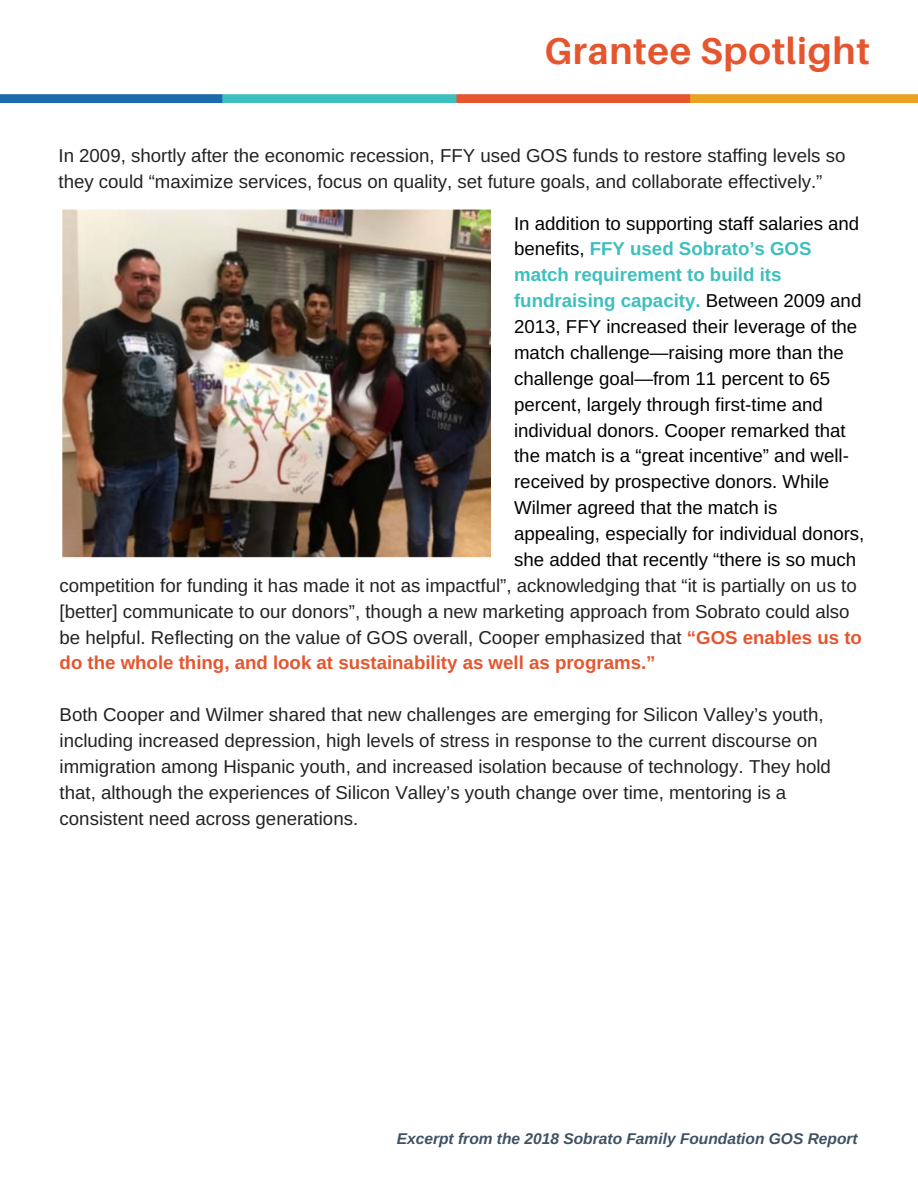
<style>
.page{position:relative;width:918px;height:1188px;background:#fff}
.page>*{position:absolute;margin:0;border:0;box-sizing:border-box;transform-origin:0 0}
.t1{font:700 37.35px "Aileron";letter-spacing:.02em;color:#e5552e}
.t2{font:18.75px/25.8px "Arimo";color:#222}
.t3{font:18.75px/25.8px "Arimo";color:#000}
.t4{font:italic 700 15.6px "Arimo";color:#3f5163}
.s1{font-weight:700;color:#3cbfbe}
.s2{font-weight:700;color:#e5552e}
</style>
<div class="page">
<img style="left:0;top:94px;width:918px;height:8px">
<img style="left:62px;top:209px;width:428px;height:349px">
<h1 class="t1" style="left:544px;top:27px;width:327px">Grantee Spotlight</h1>
<p class="t2" style="left:58px;top:143px;width:788px">In 2009, shortly after the economic recession, FFY used GOS funds to restore staffing levels so they could “maximize services, focus on quality, set future goals, and collaborate effectively.”</p>
<p class="t3" style="left:514px;top:210px;width:352px">In addition to supporting staff salaries and benefits, <span class="s1">FFY used Sobrato’s GOS match requirement to build its fundraising capacity.</span> Between 2009 and 2013, FFY increased their leverage of the match challenge—raising more than the challenge goal—from 11 percent to 65 percent, largely through first-time and individual donors. Cooper remarked that the match is a “great incentive” and well&shy;received by prospective donors. While Wilmer agreed that the match is appealing, especially for individual donors, she added that recently “there is so much</p>
<p class="t2" style="left:60px;top:572px;width:804px">competition for funding it has made it not as impactful”, acknowledging that “it is partially on us to [better] communicate to our donors”, though a new marketing approach from Sobrato could also be helpful. Reflecting on the value of GOS overall, Cooper emphasized that <span class="s2">“GOS enables us to do the whole thing, and look at sustainability as well as programs.”</span></p>
<p class="t2" style="left:60px;top:702px;width:773px">Both Cooper and Wilmer shared that new challenges are emerging for Silicon Valley’s youth, including increased depression, high levels of stress in response to the current discourse on immigration among Hispanic youth, and increased isolation because of technology. They hold that, although the experiences of Silicon Valley’s youth change over time, mentoring is a consistent need across generations.</p>
<p class="t4" style="left:397px;top:1130px;width:463px">Excerpt from the 2018 Sobrato Family Foundation GOS Report</p>
</div>
